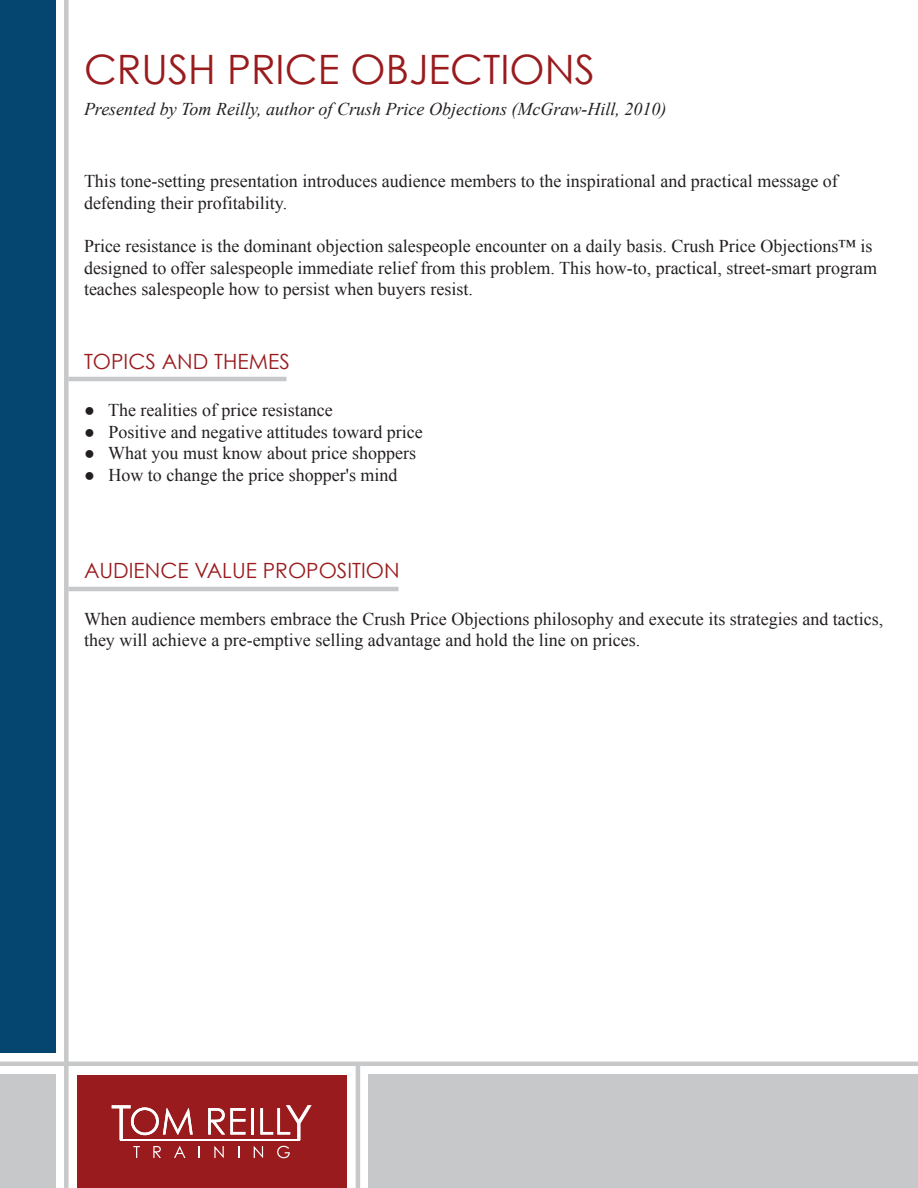
<style>
.page{position:relative;width:918px;height:1188px;background:#fff}
.page>*{position:absolute;margin:0;border:0;box-sizing:border-box;transform-origin:0 0}
.t1{font:40.5px "Century Gothic";color:#991b1e}
.t2{font:21px "Century Gothic";color:#991b1e}
.t3{font:18px/21.6px "Times New Roman";color:#231f20}
.t4{font:italic 18px "Times New Roman";color:#231f20}
</style>
<div class="page">
<hr style="left:356px;top:1064px;width:4px;height:124px;background:#c6c8c9">
<div style="left:64px;top:0;width:5px;height:1188px;background:#c6c8c9"></div>
<hr style="left:0;top:1062px;width:918px;height:4px;background:#c6c8c9">
<div style="left:0;top:1075px;width:56px;height:113px;background:#c6c8c9"></div>
<div style="left:0;top:1px;width:56px;height:1052px;background:#04466f"></div>
<div style="left:369px;top:1075px;width:549px;height:113px;background:#c6c8c9"></div>
<div style="left:77px;top:1075px;width:270px;height:113px;background:#991b1e"></div>
<svg style="left:112px;top:1105px;width:81px;height:35px"></svg>
<svg style="left:208px;top:1108px;width:38px;height:27px"></svg>
<hr style="left:251px;top:1108px;width:2px;height:27px;background:#fff">
<svg style="left:260px;top:1105px;width:52px;height:35px"></svg>
<hr style="left:121px;top:1139px;width:179px;height:1px;background:#fff">
<svg style="left:133px;top:1146px;width:7px;height:12px"></svg>
<svg style="left:153px;top:1146px;width:8px;height:12px"></svg>
<svg style="left:174px;top:1146px;width:11px;height:12px"></svg>
<svg style="left:199px;top:1146px;width:1px;height:12px"></svg>
<svg style="left:214px;top:1146px;width:10px;height:12px"></svg>
<svg style="left:238px;top:1146px;width:1px;height:12px"></svg>
<svg style="left:254px;top:1146px;width:9px;height:12px"></svg>
<svg style="left:277px;top:1146px;width:13px;height:12px"></svg>
<hr style="left:68px;top:587px;width:330px;height:4px;background:#c6c8c9">
<hr style="left:68px;top:377px;width:218px;height:4px;background:#c6c8c9">
<h1 class="t1" style="left:84px;top:44px;width:512px">CRUSH PRICE OBJECTIONS</h1>
<p class="t4" style="left:84px;top:97px;width:584px">Presented by Tom Reilly, author of Crush Price Objections (McGraw-Hill, 2010)</p>
<p class="t3" style="left:84px;top:170px;width:755px">This tone-setting presentation introduces audience members to the inspirational and practical message of defending their profitability.</p>
<p class="t3" style="left:84px;top:235px;width:795px">Price resistance is the dominant objection salespeople encounter on a daily basis. Crush Price Objections™ is designed to offer salespeople immediate relief from this problem. This how-to, practical, street-smart program teaches salespeople how to persist when buyers resist.</p>
<p class="t2" style="left:84px;top:349px;width:207px">TOPICS AND THEMES</p>
<p class="t3" style="left:84px;top:399px;width:250px">● The realities of price resistance</p>
<p class="t3" style="left:84px;top:420px;width:340px">● Positive and negative attitudes toward price</p>
<p class="t3" style="left:84px;top:442px;width:334px">● What you must know about price shoppers</p>
<p class="t3" style="left:84px;top:464px;width:315px">● How to change the price shopper's mind</p>
<p class="t2" style="left:84px;top:558px;width:317px">AUDIENCE VALUE PROPOSITION</p>
<p class="t3" style="left:84px;top:608px;width:801px">When audience members embrace the Crush Price Objections philosophy and execute its strategies and tactics, they will achieve a pre-emptive selling advantage and hold the line on prices.</p>
</div>
